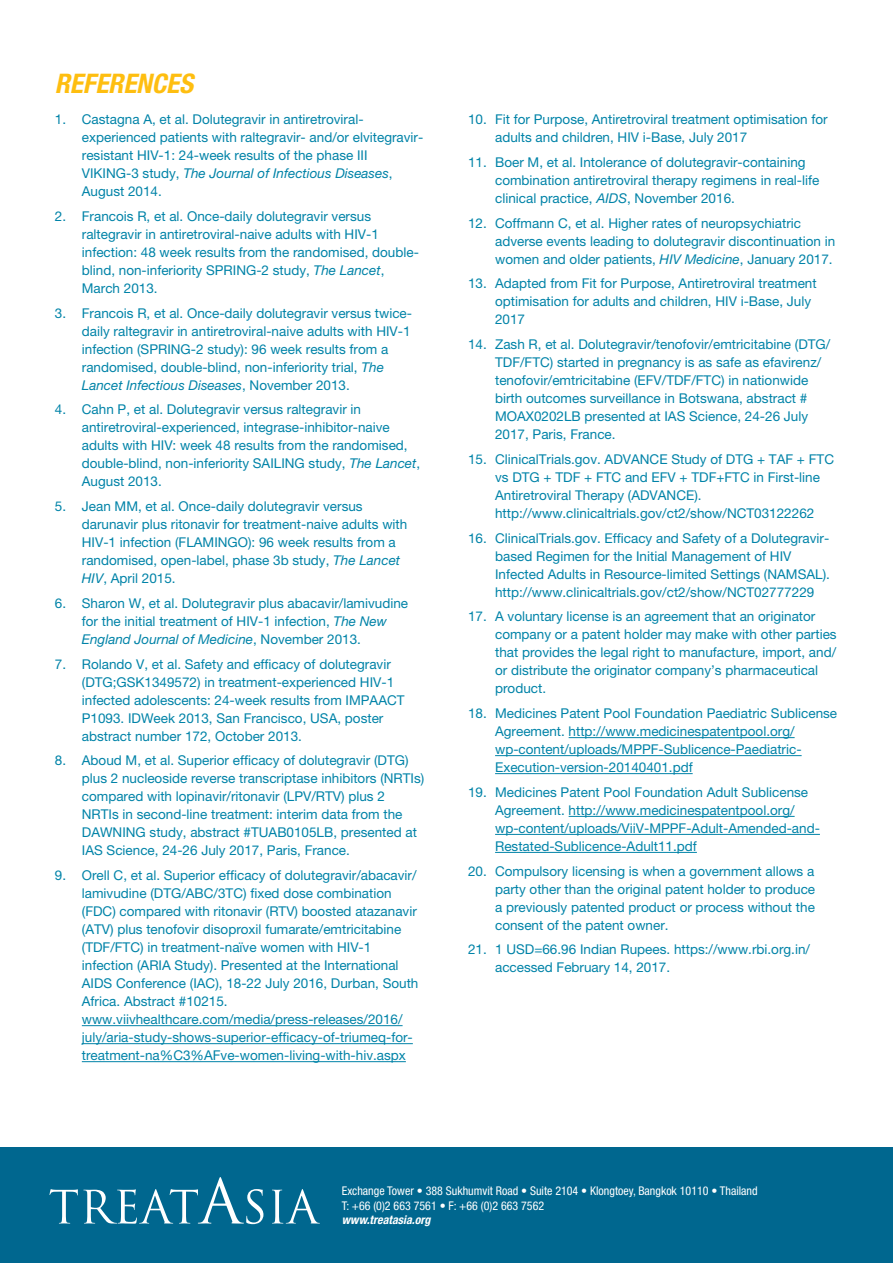
<style>
.page{position:relative;width:893px;height:1263px;background:#fff}
.page>*{position:absolute;margin:0;border:0;box-sizing:border-box;transform-origin:0 0}
.t1{font:italic 700 condensed 27px "Helvetica Neue LT Pro";color:#febe10}
.t2{font:13.5px/18px "Helvetica Neue LT Pro";color:#0083a8}
.t3{font:condensed 12px/14.4px "Helvetica Neue LT Pro";color:#fff}
.t4{font:italic 700 condensed 12px "Helvetica Neue LT Pro";color:#fff}
.s1{font-style:italic}
</style>
<div class="page">
<div style="left:0;top:1147px;width:893px;height:116px;background:#00678f"></div>
<svg style="left:272px;top:1189px;width:48px;height:34px"></svg>
<svg style="left:50px;top:1177px;width:213px;height:47px"></svg>
<hr style="left:82px;top:1025px;width:321px;height:1px;background:#0083a8">
<hr style="left:82px;top:1043px;width:331px;height:1px;background:#0083a8">
<hr style="left:82px;top:1061px;width:324px;height:1px;background:#0083a8">
<hr style="left:569px;top:737px;width:226px;height:1px;background:#0083a8">
<hr style="left:495px;top:755px;width:307px;height:1px;background:#0083a8">
<hr style="left:495px;top:773px;width:198px;height:1px;background:#0083a8">
<hr style="left:569px;top:816px;width:226px;height:1px;background:#0083a8">
<hr style="left:495px;top:834px;width:325px;height:1px;background:#0083a8">
<hr style="left:495px;top:852px;width:202px;height:1px;background:#0083a8">
<h1 class="t1" style="left:55px;top:67px;width:140px">REFERENCES</h1>
<p class="t2" style="left:82px;top:110px;width:343px;text-indent:-27px">1. Castagna A, et al. Dolutegravir in antiretroviral&shy;experienced patients with raltegravir- and/or elvitegravir&shy;resistant HIV-1: 24-week results of the phase III VIKING-3 study, <span class="s1">The Journal of Infectious Diseases</span>, August 2014.</p>
<p class="t2" style="left:82px;top:207px;width:339px;text-indent:-27px">2. Francois R, et al. Once-daily dolutegravir versus raltegravir in antiretroviral-naive adults with HIV-1 infection: 48 week results from the randomised, double&shy;blind, non-inferiority SPRING-2 study, <span class="s1">The Lancet</span>, March 2013.</p>
<p class="t2" style="left:82px;top:304px;width:332px;text-indent:-27px">3. Francois R, et al. Once-daily dolutegravir versus twice&shy;daily raltegravir in antiretroviral-naive adults with HIV-1 infection (SPRING-2 study): 96 week results from a randomised, double-blind, non-inferiority trial, <span class="s1">The Lancet Infectious Diseases</span>, November 2013.</p>
<p class="t2" style="left:82px;top:400px;width:340px;text-indent:-27px">4. Cahn P, et al. Dolutegravir versus raltegravir in antiretroviral-experienced, integrase-inhibitor-naive adults with HIV: week 48 results from the randomised, double-blind, non-inferiority SAILING study, <span class="s1">The Lancet</span>, August 2013.</p>
<p class="t2" style="left:82px;top:497px;width:327px;text-indent:-27px">5. Jean MM, et al. Once-daily dolutegravir versus darunavir plus ritonavir for treatment-naive adults with HIV-1 infection (FLAMINGO): 96 week results from a randomised, open-label, phase 3b study, <span class="s1">The Lancet HIV</span>, April 2015.</p>
<p class="t2" style="left:82px;top:594px;width:328px;text-indent:-27px">6. Sharon W, et al. Dolutegravir plus abacavir/lamivudine for the initial treatment of HIV-1 infection, <span class="s1">The New<br>England Journal of Medicine</span>, November 2013.</p>
<p class="t2" style="left:82px;top:655px;width:324px;text-indent:-27px">7. Rolando V, et al. Safety and efficacy of dolutegravir (DTG;GSK1349572) in treatment-experienced HIV-1 infected adolescents: 24-week results from IMPAACT P1093. IDWeek 2013, San Francisco, USA, poster abstract number 172, October 2013.</p>
<p class="t2" style="left:82px;top:751px;width:344px;text-indent:-27px">8. Aboud M, et al. Superior efficacy of dolutegravir (DTG) plus 2 nucleoside reverse transcriptase inhibitors (NRTIs) compared with lopinavir/ritonavir (LPV/RTV) plus 2<br>NRTIs in second-line treatment: interim data from the DAWNING study, abstract #TUAB0105LB, presented at IAS Science, 24-26 July 2017, Paris, France.</p>
<p class="t2" style="left:82px;top:866px;width:338px;text-indent:-27px">9. Orell C, et al. Superior efficacy of dolutegravir/abacavir/ lamivudine (DTG/ABC/3TC) fixed dose combination (FDC) compared with ritonavir (RTV) boosted atazanavir (ATV) plus tenofovir disoproxil fumarate/emtricitabine (TDF/FTC) in treatment-naïve women with HIV-1 infection (ARIA Study). Presented at the International AIDS Conference (IAC), 18-22 July 2016, Durban, South Africa. Abstract #10215. www.viivhealthcare.com/media/press-releases/2016/ july/aria-study-shows-superior-efficacy-of-triumeq-for&shy;treatment-na%C3%AFve-women-living-with-hiv.aspx</p>
<p class="t2" style="left:495px;top:110px;width:334px;text-indent:-27px">10. Fit for Purpose, Antiretroviral treatment optimisation for adults and children, HIV i-Base, July 2017</p>
<p class="t2" style="left:495px;top:153px;width:326px;text-indent:-27px">11. Boer M, et al. Intolerance of dolutegravir-containing combination antiretroviral therapy regimens in real-life clinical practice, <span class="s1">AIDS</span>, November 2016.</p>
<p class="t2" style="left:495px;top:214px;width:342px;text-indent:-27px">12. Coffmann C, et al. Higher rates of neuropsychiatric adverse events leading to dolutegravir discontinuation in women and older patients, <span class="s1">HIV Medicine</span>, January 2017.</p>
<p class="t2" style="left:495px;top:274px;width:323px;text-indent:-27px">13. Adapted from Fit for Purpose, Antiretroviral treatment optimisation for adults and children, HIV i-Base, July<br>2017</p>
<p class="t2" style="left:495px;top:335px;width:337px;text-indent:-27px">14. Zash R, et al. Dolutegravir/tenofovir/emtricitabine (DTG/ TDF/FTC) started in pregnancy is as safe as efavirenz/ tenofovir/emtricitabine (EFV/TDF/FTC) in nationwide birth outcomes surveillance in Botswana, abstract # MOAX0202LB presented at IAS Science, 24-26 July 2017, Paris, France.</p>
<p class="t2" style="left:495px;top:450px;width:340px;text-indent:-27px">15. ClinicalTrials.gov. ADVANCE Study of DTG + TAF + FTC vs DTG + TDF + FTC and EFV + TDF+FTC in First-line Antiretroviral Therapy (ADVANCE). http://www.clinicaltrials.gov/ct2/show/NCT03122262</p>
<p class="t2" style="left:495px;top:529px;width:336px;text-indent:-27px">16. ClinicalTrials.gov. Efficacy and Safety of a Dolutegravir&shy;based Regimen for the Initial Management of HIV Infected Adults in Resource-limited Settings (NAMSAL). http://www.clinicaltrials.gov/ct2/show/NCT02777229</p>
<p class="t2" style="left:495px;top:607px;width:343px;text-indent:-27px">17. A voluntary license is an agreement that an originator company or a patent holder may make with other parties that provides the legal right to manufacture, import, and/ or distribute the originator company’s pharmaceutical product.</p>
<p class="t2" style="left:495px;top:704px;width:344px;text-indent:-27px">18. Medicines Patent Pool Foundation Paediatric Sublicense Agreement. http://www.medicinespatentpool.org/ wp-content/uploads/MPPF-Sublicence-Paediatric-Execution-version-20140401.pdf</p>
<p class="t2" style="left:495px;top:783px;width:326px;text-indent:-27px">19. Medicines Patent Pool Foundation Adult Sublicense Agreement. http://www.medicinespatentpool.org/ wp-content/uploads/ViiV-MPPF-Adult-Amended-and-Restated-Sublicence-Adult11.pdf</p>
<p class="t2" style="left:495px;top:862px;width:322px;text-align:justify;text-indent:-27px">20. Compulsory licensing is when a government allows a party other than the original patent holder to produce a previously patented product or process without the consent of the patent owner.</p>
<p class="t2" style="left:495px;top:940px;width:316px;text-indent:-27px">21. 1 USD=66.96 Indian Rupees. https://www.rbi.org.in/ accessed February 14, 2017.</p>
<p class="t3" style="left:342px;top:1183px;width:417px">Exchange Tower • 388 Sukhumvit Road • Suite 2104 • Klongtoey, Bangkok 10110 • Thailand<br>T: +66 (0)2 663 7561 • F: +66 (0)2 663 7562</p>
<p class="t4" style="left:342px;top:1212px;width:90px">www.treatasia.org</p>
</div>
